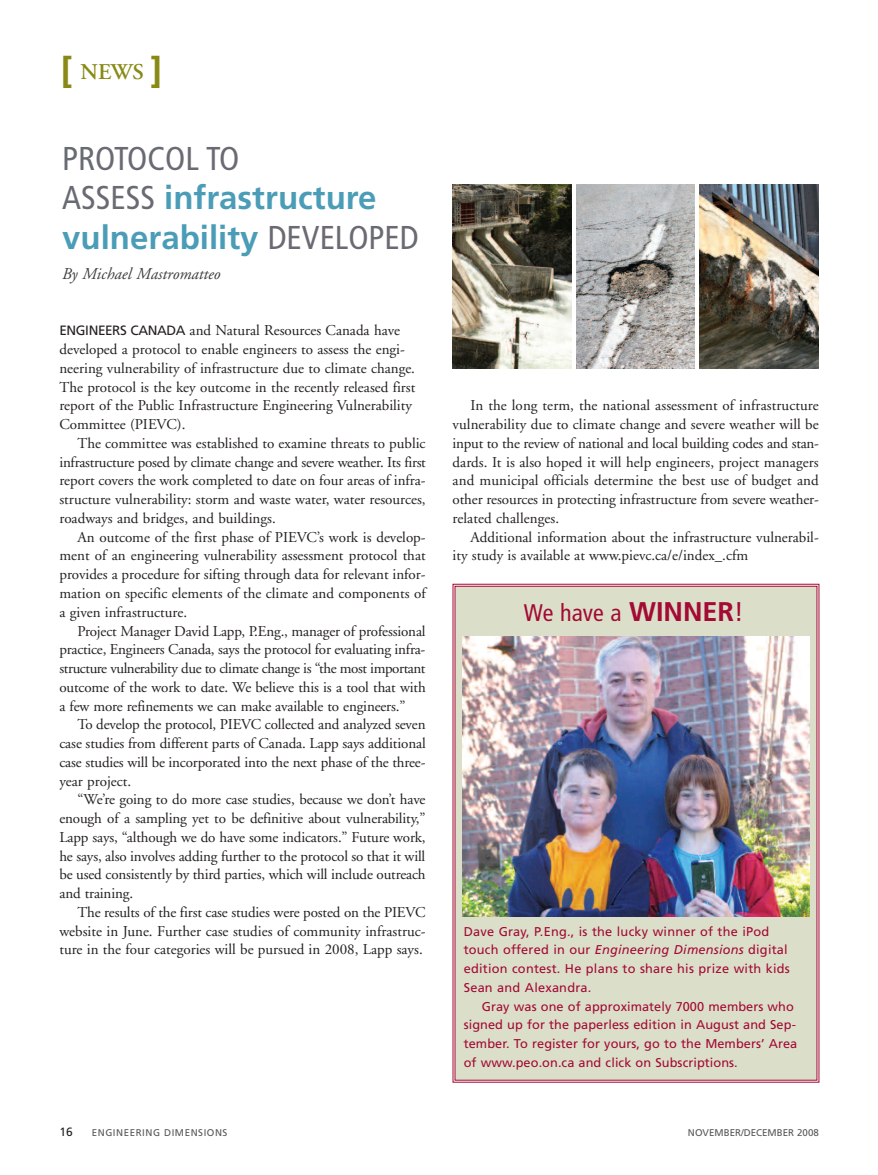
<style>
.page{position:relative;width:878px;height:1175px;background:#fff}
.page>*{position:absolute;margin:0;border:0;box-sizing:border-box;transform-origin:0 0}
.t1{font:700 33px/39.6px "Frutiger";color:#4b9db7}
.t2{font:condensed 24px "Frutiger";color:#a30a34}
.t3{font:600 22.5px "Adobe Garamond";color:#898a16}
.t4{font:italic 16.5px "Adobe Garamond";color:#3e3e3f}
.t5{font:15px/18.8px "Adobe Garamond";color:#231f20;text-align:justify}
.t6{font:12.75px/18.8px "Frutiger";letter-spacing:.005em;color:#a30a34}
.t7{font:12px "Frutiger";color:#231f20}
.t8{font:9.75px "Frutiger";letter-spacing:.055em;color:#57585a}
.t9{font:9.75px "Frutiger";color:#57585a}
.s1{font-family:"Frutiger";font-weight:700;font-size:36px}
.s2{font-weight:400;font-stretch:condensed;color:#696b73}
.s3{font-family:"Frutiger";font-size:13.5px}
.s4{font-weight:700;font-stretch:normal;font-size:27px}
.s5{font-size:27px}
.s6{font-style:italic}
</style>
<div class="page">
<img style="left:453px;top:185px;width:118px;height:183px">
<img style="left:576px;top:185px;width:118px;height:183px">
<img style="left:699px;top:185px;width:119px;height:183px">
<div style="left:455px;top:586px;width:361px;height:494px;background:#dbdfca"></div>
<img style="left:462px;top:636px;width:347px;height:281px">
<h3 class="t3" style="left:61px;top:63px;width:103px"><span class="s1">[</span> NEWS <span class="s1">]</span></h3>
<h1 class="t1" style="left:62px;top:141px;width:358px"><span class="s2">PROTOCOL TO<br>ASSESS</span> infrastructure vulnerability <span class="s2">DEVELOPED</span></h1>
<p class="t4" style="left:62px;top:267px;width:160px">By Michael Mastromatteo</p>
<p class="t5" style="left:59px;top:322px;width:357px;text-align:left"><span class="s3">ENGINEERS CANADA</span> and Natural Resources Canada have developed a protocol to enable engineers to assess the engi&shy;neering vulnerability of infrastructure due to climate change.<br>The protocol is the key outcome in the recently released first report of the Public Infrastructure Engineering Vulnerability Committee (PIEVC).</p>
<p class="t5" style="left:59px;top:435px;width:368px;text-indent:18px">The committee was established to examine threats to public infrastructure posed by climate change and severe weather. Its first report covers the work completed to date on four areas of infra&shy;structure vulnerability: storm and waste water, water resources, roadways and bridges, and buildings.</p>
<p class="t5" style="left:59px;top:529px;width:368px;text-indent:18px">An outcome of the first phase of PIEVC’s work is develop&shy;ment of an engineering vulnerability assessment protocol that provides a procedure for sifting through data for relevant infor&shy;mation on specific elements of the climate and components of a given infrastructure.</p>
<p class="t5" style="left:59px;top:622px;width:368px;text-indent:18px">Project Manager David Lapp, P.Eng., manager of professional practice, Engineers Canada, says the protocol for evaluating infra&shy;structure vulnerability due to climate change is “the most important outcome of the work to date. We believe this is a tool that with a few more refinements we can make available to engineers.”</p>
<p class="t5" style="left:59px;top:716px;width:368px;text-indent:18px">To develop the protocol, PIEVC collected and analyzed seven case studies from different parts of Canada. Lapp says additional case studies will be incorporated into the next phase of the three&shy;year project.</p>
<p class="t5" style="left:59px;top:791px;width:368px;text-indent:18px">“We’re going to do more case studies, because we don’t have enough of a sampling yet to be definitive about vulnerability,” Lapp says, “although we do have some indicators.” Future work, he says, also involves adding further to the protocol so that it will be used consistently by third parties, which will include outreach and training.</p>
<p class="t5" style="left:59px;top:904px;width:367px;text-indent:18px">The results of the first case studies were posted on the PIEVC website in June. Further case studies of community infrastruc&shy;ture in the four categories will be pursued in 2008, Lapp says.</p>
<p class="t5" style="left:452px;top:397px;width:368px;text-indent:18px">In the long term, the national assessment of infrastructure vulnerability due to climate change and severe weather will be input to the review of national and local building codes and stan&shy;dards. It is also hoped it will help engineers, project managers and municipal officials determine the best use of budget and other resources in protecting infrastructure from severe weather&shy;related challenges.</p>
<p class="t5" style="left:452px;top:529px;width:368px;text-indent:18px">Additional information about the infrastructure vulnerabil&shy;ity study is available at www.pievc.ca/e/index_.cfm</p>
<h2 class="t2" style="left:524px;top:603px;width:221px">We have a <span class="s4">WINNER</span><span class="s5">!</span></h2>
<p class="t6" style="left:464px;top:922px;width:327px">Dave Gray, P.Eng., is the lucky winner of the iPod touch offered in our <span class="s6">Engineering Dimensions</span> digital edition contest. He plans to share his prize with kids Sean and Alexandra.</p>
<p class="t6" style="left:464px;top:997px;width:335px;text-indent:18px">Gray was one of approximately 7000 members who signed up for the paperless edition in August and Sep&shy;tember. To register for yours, go to the Members’ Area of www.peo.on.ca and click on Subscriptions.</p>
<p class="t7" style="left:59px;top:1126px;width:15px">16</p>
<p class="t8" style="left:92px;top:1128px;width:137px">ENGINEERING DIMENSIONS</p>
<p class="t9" style="left:688px;top:1128px;width:132px">NOVEMBER/DECEMBER 2008</p>
</div>
